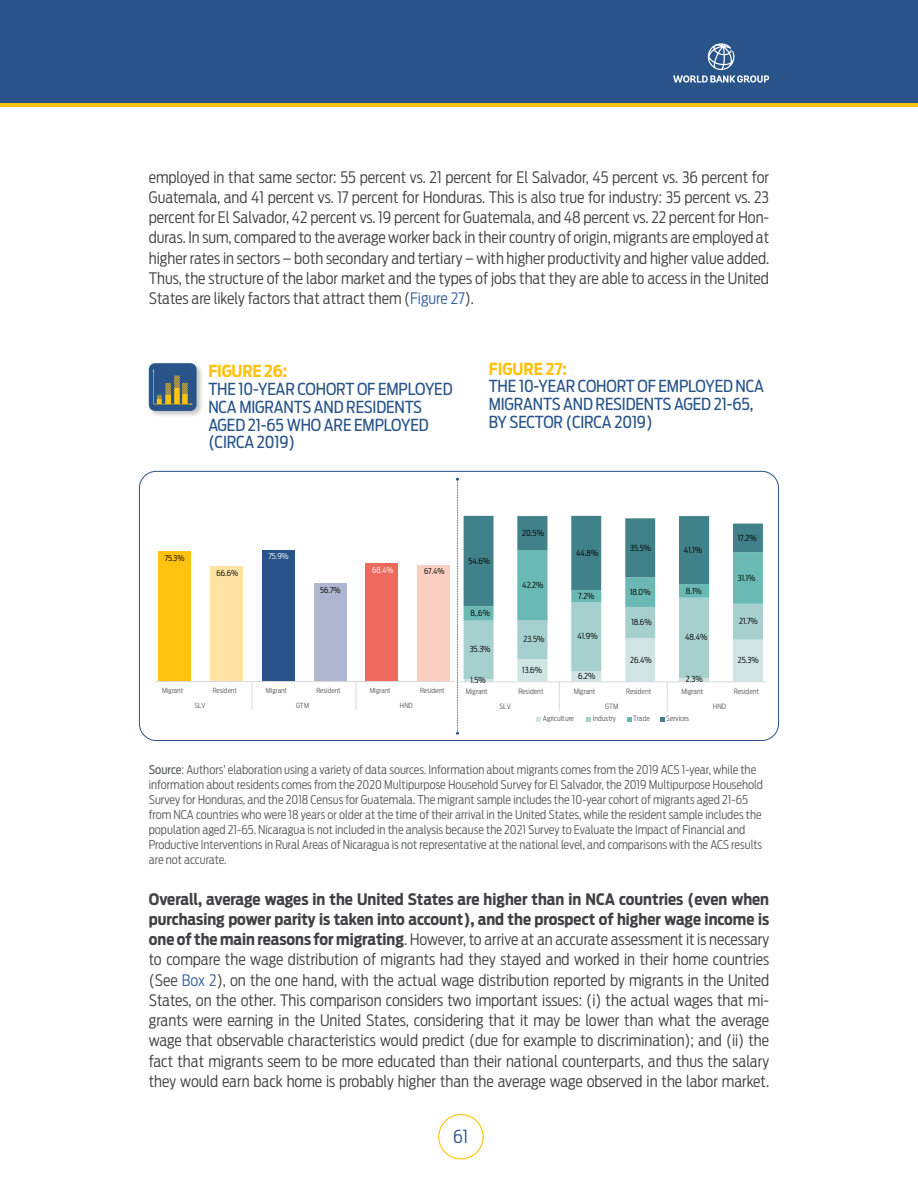
<style>
.page{position:relative;width:918px;height:1188px;background:#fff}
.page>*{position:absolute;margin:0;border:0;box-sizing:border-box;transform-origin:0 0}
.t1{font:300 18px "Antenna Cond";color:#285489}
.t2{font:16.5px/17.9px "Antenna Cond";letter-spacing:-.01em;color:#285489}
.t3{font:700 16.5px "Antenna Cond";letter-spacing:-.01em;color:#ffc20e}
.t4{font:300 15.75px/20.2px "Antenna Cond";color:#414042;text-align:justify}
.t5{font:300 12px/15px "Antenna Cond";color:#58595b}
.t6{font:300 8.25px "Antenna Cond";color:#000}
.t7{font:300 7.95px "Antenna Cond";color:#000}
.t8{font:300 7.95px "Antenna Cond";color:#fff}
.t9{font:300 7.2px "Antenna Cond";letter-spacing:.005em;color:#595a5a}
.t10{font:300 7.05px "Antenna Cond";letter-spacing:.005em;color:#595a5a}
.s1{color:#39629b}
.s2{font-weight:400}
.s3{font-weight:700}
</style>
<div class="page">
<div style="left:0;top:0;width:918px;height:107px;background:#ffc20e"></div>
<div style="left:0;top:0;width:918px;height:103px;background:#285489"></div>
<img style="left:708px;top:43px;width:26px;height:27px">
<svg style="left:673px;top:75px;width:96px;height:8px"></svg>
<div style="left:438px;top:1114px;width:46px;height:45px;border:1px solid #ffc20e;border-radius:50%"></div>
<div style="left:147px;top:362px;width:57px;height:57px;background:#000;opacity:.25"></div>
<div style="left:149px;top:363px;width:48px;height:48px;background:#285489;border-radius:6px"></div>
<svg style="left:152px;top:369px;width:41px;height:36px"></svg>
<div style="left:139px;top:471px;width:640px;height:270px;border:1px solid #285489;border-radius:17px"></div>
<div style="left:158px;top:551px;width:33px;height:131px;background:#ffc20e"></div>
<div style="left:210px;top:566px;width:32px;height:116px;background:#ffe3a5"></div>
<div style="left:262px;top:550px;width:32px;height:132px;background:#285489"></div>
<div style="left:314px;top:583px;width:32px;height:99px;background:#afb6cf"></div>
<div style="left:366px;top:563px;width:32px;height:119px;background:#ed6a5c"></div>
<div style="left:418px;top:565px;width:32px;height:117px;background:#facfc1"></div>
<hr style="left:155px;top:681px;width:299px;height:1px;background:#dad9d9">
<svg style="left:252px;top:682px;width:1px;height:28px"></svg>
<svg style="left:356px;top:682px;width:1px;height:28px"></svg>
<hr style="left:460px;top:682px;width:306px;height:1px;background:#dad9d9">
<svg style="left:456px;top:478px;width:307px;height:257px"></svg>
<p class="t4" style="left:149px;top:167px;width:622px">employed in that same sector: 55 percent vs. 21 percent for El Salvador, 45 percent vs. 36 percent for Guatemala, and 41 percent vs. 17 percent for Honduras. This is also true for industry: 35 percent vs. 23 percent for El Salvador, 42 percent vs. 19 percent for Guatemala, and 48 percent vs. 22 percent for Hon&shy;duras. In sum, compared to the average worker back in their country of origin, migrants are employed at higher rates in sectors – both secondary and tertiary – with higher productivity and higher value added.<br>Thus, the structure of the labor market and the types of jobs that they are able to access in the United States are likely factors that attract them (<span class="s1">Figure 27</span>).</p>
<p class="t3" style="left:208px;top:361px;width:81px">FIGURE 26:</p>
<p class="t2" style="left:208px;top:380px;width:246px">THE 10-YEAR COHORT OF EMPLOYED<br>NCA MIGRANTS AND RESIDENTS<br>AGED 21-65 WHO ARE EMPLOYED (CIRCA 2019)</p>
<p class="t3" style="left:489px;top:359px;width:80px">FIGURE 27:</p>
<p class="t2" style="left:489px;top:378px;width:277px">THE 10-YEAR COHORT OF EMPLOYED NCA<br>MIGRANTS AND RESIDENTS AGED 21-65,<br>BY SECTOR (CIRCA 2019)</p>
<p class="t6" style="left:522px;top:528px;width:23px">20.5%</p>
<p class="t6" style="left:738px;top:533px;width:20px">17.2%</p>
<p class="t7" style="left:165px;top:553px;width:21px">75.3%</p>
<p class="t8" style="left:268px;top:552px;width:22px">75.9%</p>
<p class="t6" style="left:468px;top:556px;width:23px">54.6%</p>
<p class="t6" style="left:576px;top:548px;width:24px">44.8%</p>
<p class="t6" style="left:630px;top:543px;width:23px">35.5%</p>
<p class="t6" style="left:684px;top:545px;width:20px">41.1%</p>
<p class="t7" style="left:217px;top:568px;width:23px">66.6%</p>
<p class="t7" style="left:320px;top:585px;width:22px">56.7%</p>
<p class="t8" style="left:372px;top:565px;width:23px">68.4%</p>
<p class="t7" style="left:424px;top:566px;width:22px">67.4%</p>
<p class="t6" style="left:522px;top:580px;width:23px">42.2%</p>
<p class="t6" style="left:578px;top:591px;width:18px">7.2%</p>
<p class="t6" style="left:630px;top:587px;width:22px">18.0%</p>
<p class="t6" style="left:686px;top:586px;width:17px">8.1%</p>
<p class="t6" style="left:738px;top:573px;width:19px">31.1%</p>
<p class="t6" style="left:470px;top:608px;width:21px">8,.6%</p>
<p class="t6" style="left:631px;top:617px;width:22px">18.6%</p>
<p class="t6" style="left:739px;top:616px;width:20px">21.7%</p>
<p class="t6" style="left:524px;top:634px;width:22px">23.5%</p>
<p class="t6" style="left:577px;top:631px;width:22px">41.9%</p>
<p class="t6" style="left:685px;top:632px;width:24px">48.4%</p>
<p class="t6" style="left:470px;top:644px;width:22px">35.3%</p>
<p class="t6" style="left:630px;top:655px;width:23px">26.4%</p>
<p class="t6" style="left:738px;top:656px;width:22px">25.3%</p>
<p class="t6" style="left:470px;top:675px;width:17px">1.5%</p>
<p class="t6" style="left:522px;top:665px;width:21px">13.6%</p>
<p class="t6" style="left:578px;top:671px;width:19px">6.2%</p>
<p class="t6" style="left:686px;top:675px;width:18px">2.3%</p>
<p class="t10" style="left:162px;top:687px;width:23px">Migrant</p>
<p class="t10" style="left:213px;top:687px;width:26px">Resident</p>
<p class="t10" style="left:266px;top:687px;width:23px">Migrant</p>
<p class="t10" style="left:316px;top:687px;width:26px">Resident</p>
<p class="t10" style="left:370px;top:687px;width:23px">Migrant</p>
<p class="t10" style="left:420px;top:687px;width:26px">Resident</p>
<p class="t10" style="left:194px;top:701px;width:13px">SLV</p>
<p class="t10" style="left:296px;top:701px;width:14px">GTM</p>
<p class="t10" style="left:400px;top:701px;width:14px">HND</p>
<p class="t9" style="left:466px;top:687px;width:23px">Migrant</p>
<p class="t9" style="left:518px;top:687px;width:27px">Resident</p>
<p class="t9" style="left:574px;top:687px;width:23px">Migrant</p>
<p class="t9" style="left:626px;top:687px;width:27px">Resident</p>
<p class="t9" style="left:681px;top:687px;width:23px">Migrant</p>
<p class="t9" style="left:734px;top:687px;width:27px">Resident</p>
<p class="t9" style="left:499px;top:702px;width:13px">SLV</p>
<p class="t9" style="left:605px;top:702px;width:15px">GTM</p>
<p class="t9" style="left:713px;top:702px;width:15px">HND</p>
<p class="t9" style="left:543px;top:715px;width:33px">Agriculture</p>
<p class="t9" style="left:593px;top:715px;width:24px">Industry</p>
<p class="t9" style="left:633px;top:715px;width:18px">Trade</p>
<p class="t9" style="left:666px;top:715px;width:24px">Services</p>
<p class="t5" style="left:149px;top:762px;width:616px"><span class="s2">Source</span>: Authors’ elaboration using a variety of data sources. Information about migrants comes from the 2019 ACS 1-year, while the information about residents comes from the 2020 Multipurpose Household Survey for El Salvador, the 2019 Multipurpose Household Survey for Honduras, and the 2018 Census for Guatemala. The migrant sample includes the 10-year cohort of migrants aged 21-65 from NCA countries who were 18 years or older at the time of their arrival in the United States, while the resident sample includes the population aged 21-65. Nicaragua is not included in the analysis because the 2021 Survey to Evaluate the Impact of Financial and Productive Interventions in Rural Areas of Nicaragua is not representative at the national level, and comparisons with the ACS results are not accurate.</p>
<p class="t4" style="left:149px;top:889px;width:622px"><span class="s3">Overall, average wages in the United States are higher than in NCA countries (even when purchasing power parity is taken into account), and the prospect of higher wage income is one of the main reasons for migrating</span>. However, to arrive at an accurate assessment it is necessary to compare the wage distribution of migrants had they stayed and worked in their home countries (See <span class="s1">Box 2</span>), on the one hand, with the actual wage distribution reported by migrants in the United States, on the other. This comparison considers two important issues: (i) the actual wages that mi&shy;grants were earning in the United States, considering that it may be lower than what the average wage that observable characteristics would predict (due for example to discrimination); and (ii) the fact that migrants seem to be more educated than their national counterparts, and thus the salary they would earn back home is probably higher than the average wage observed in the labor market.</p>
<p class="t1" style="left:453px;top:1126px;width:16px">61</p>
</div>
